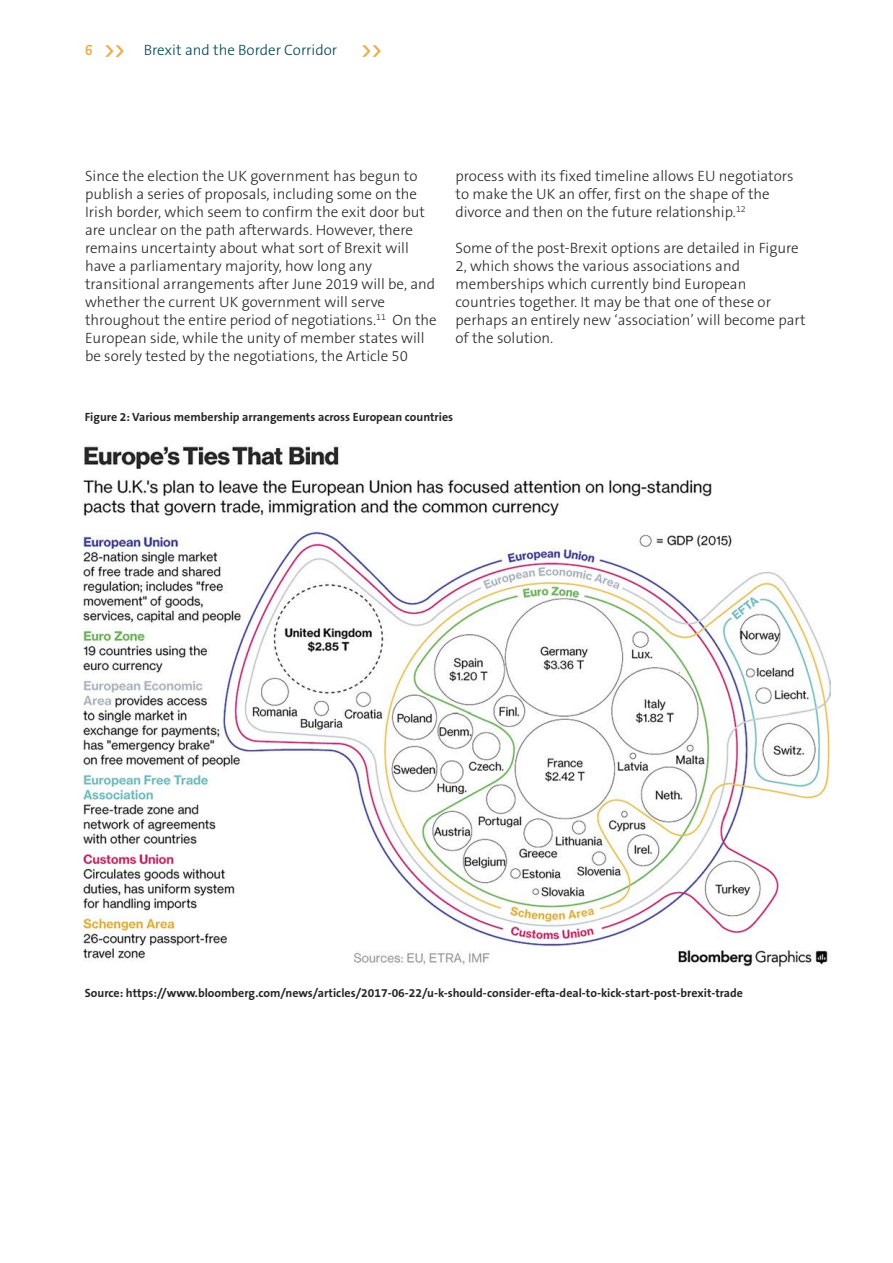
<style>
.page{position:relative;width:893px;height:1263px;background:#fff}
.page>*{position:absolute;margin:0;border:0;box-sizing:border-box;transform-origin:0 0}
.t1{font:300 15px/18px "The Sans B3";color:#272627}
.t2{font:300 15px "The Sans B3";color:#00454e}
.t3{font:700 12px "The Sans B7";color:#272627}
.s1{font-family:"Vista Slab OT";font-weight:500;color:#e9ae4f}
.s2{font-family:"Vista Slab OT";font-weight:500;font-size:25.5px;color:#e9ae4f}
</style>
<div class="page">
<img style="left:84px;top:445px;width:747px;height:522px">
<p class="t2" style="left:85px;top:42px;width:299px"><span class="s1">6</span> <span class="s2">&gt;&gt;</span> Brexit and the Border Corridor <span class="s2">&gt;&gt;</span></p>
<p class="t1" style="left:85px;top:168px;width:353px">Since the election the UK government has begun to publish a series of proposals, including some on the Irish border, which seem to confirm the exit door but are unclear on the path afterwards. However, there remains uncertainty about what sort of Brexit will have a parliamentary majority, how long any transitional arrangements after June 2019 will be, and whether the current UK government will serve throughout the entire period of negotiations.<sup>11</sup> On the European side, while the unity of member states will be sorely tested by the negotiations, the Article 50</p>
<p class="t1" style="left:455px;top:168px;width:340px">process with its fixed timeline allows EU negotiators to make the UK an offer, first on the shape of the divorce and then on the future relationship.<sup>12</sup></p>
<p class="t1" style="left:455px;top:240px;width:352px">Some of the post-Brexit options are detailed in Figure 2, which shows the various associations and memberships which currently bind European countries together. It may be that one of these or perhaps an entirely new ‘association’ will become part of the solution.</p>
<p class="t3" style="left:85px;top:410px;width:370px">Figure 2: Various membership arrangements across European countries</p>
<p class="t3" style="left:85px;top:986px;width:660px">Source: https://www.bloomberg.com/news/articles/2017-06-22/u-k-should-consider-efta-deal-to-kick-start-post-brexit-trade</p>
</div>
